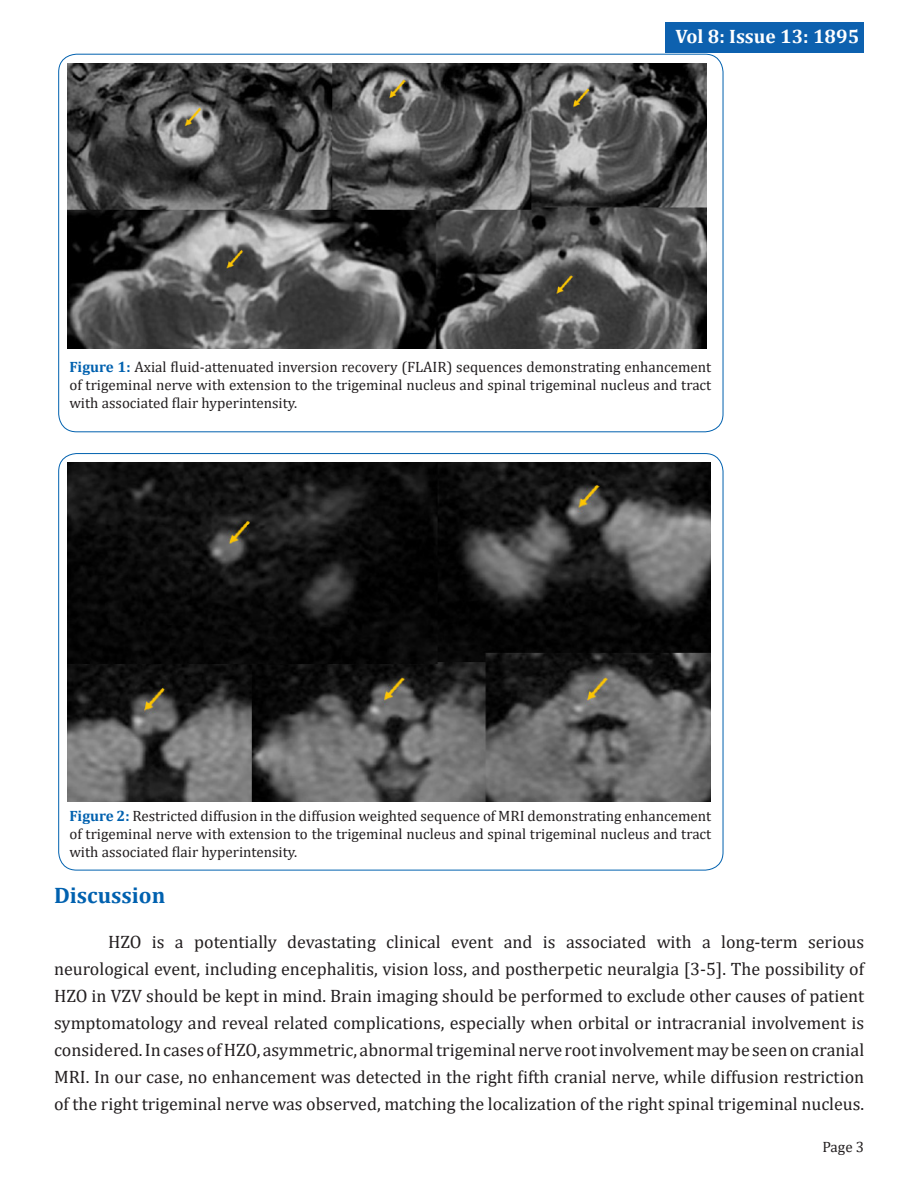
<style>
.page{position:relative;width:918px;height:1188px;background:#fff}
.page>*{position:absolute;margin:0;border:0;box-sizing:border-box;transform-origin:0 0}
.Body_Text{font:700 22.5px "Cambria";color:#0061af}
.t1{font:700 19.5px "Cambria";color:#fff}
.Body_Text-2{font:18px/27px "Cambria";color:#231f20;text-align:justify}
.t2{font:15px/18px "Cambria";color:#231f20;text-align:justify}
.s1{font-weight:700;color:#0061af}
</style>
<div class="page">
<div style="left:666px;top:22px;width:198px;height:30px;background:#0d61af"></div>
<img style="left:68px;top:63px;width:639px;height:285px">
<img style="left:68px;top:463px;width:642px;height:339px">
<p class="t1" style="left:676px;top:22px;width:185px">Vol 8: Issue 13: 1895</p>
<p class="t2" style="left:69px;top:358px;width:643px"><span class="s1">Figure 1:</span> Axial fluid-attenuated inversion recovery (FLAIR) sequences demonstrating enhancement of trigeminal nerve with extension to the trigeminal nucleus and spinal trigeminal nucleus and tract with associated flair hyperintensity.</p>
<p class="t2" style="left:69px;top:807px;width:643px"><span class="s1">Figure 2:</span> Restricted diffusion in the diffusion weighted sequence of MRI demonstrating enhancement of trigeminal nerve with extension to the trigeminal nucleus and spinal trigeminal nucleus and tract with associated flair hyperintensity.</p>
<p class="Body_Text" style="left:54px;top:879px;width:113px">Discussion</p>
<p class="Body_Text-2" style="left:54px;top:928px;width:812px;text-indent:54px">HZO is a potentially devastating clinical event and is associated with a long-term serious neurological event, including encephalitis, vision loss, and postherpetic neuralgia [3-5]. The possibility of HZO in VZV should be kept in mind. Brain imaging should be performed to exclude other causes of patient symptomatology and reveal related complications, especially when orbital or intracranial involvement is considered. In cases of HZO, asymmetric, abnormal trigeminal nerve root involvement may be seen on cranial MRI. In our case, no enhancement was detected in the right fifth cranial nerve, while diffusion restriction of the right trigeminal nerve was observed, matching the localization of the right spinal trigeminal nucleus.</p>
<p class="t2" style="left:822px;top:1138px;width:43px">Page 3</p>
</div>
